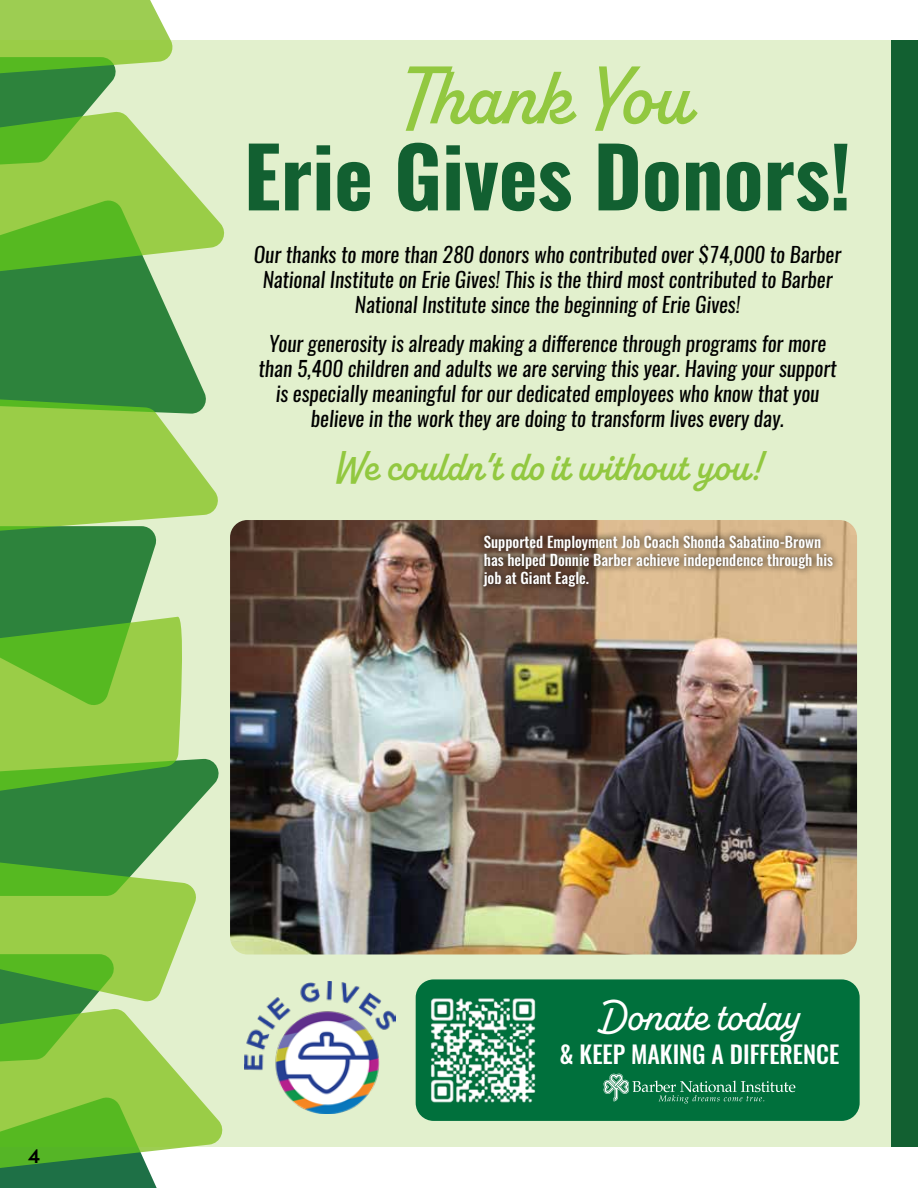
<style>
.page{position:relative;width:918px;height:1188px;background:#fff}
.page>*{position:absolute;margin:0;border:0;box-sizing:border-box;transform-origin:0 0}
.t1{font:700 82.5px "Oswald";color:#126031}
.t2{font:600 82.5px "Alkaline";color:#92c840}
.t3{font:500 43.5px "Alkaline";color:#fff}
.t4{font:600 42px "Alkaline";color:#92c840}
.t5{font:500 24px "Oswald";color:#fff}
.t6{font:italic 21px/25.2px "Oswald";color:#000;text-align:center}
.t7{font:600 21px "Sofia Pro";color:#000}
.t8{font:500 15px/18px "Oswald";color:#fff}
</style>
<div class="page">
<div style="left:891px;top:40px;width:27px;height:1108px;background:#126031"></div>
<div style="left:0;top:40px;width:891px;height:1108px;background:#e2f0cd"></div>
<div style="left:416px;top:979px;width:444px;height:142px;background:#00703c;border-radius:18px"></div>
<img style="left:431px;top:998px;width:105px;height:105px">
<img style="left:230px;top:520px;width:627px;height:434px">
<svg style="left:604px;top:1074px;width:191px;height:30px"></svg>
<img style="left:245px;top:981px;width:150px;height:132px">
<svg style="left:0;top:0;width:224px;height:249px"></svg>
<svg style="left:0;top:201px;width:206px;height:192px;background:#58a34a"></svg>
<svg style="left:0;top:393px;width:222px;height:795px"></svg>
<div style="left:477px;top:528px;width:363px;height:66px;background:#000;opacity:.89"></div>
<p class="t7" style="left:28px;top:1139px;width:14px">4</p>
<h1 class="t2" style="left:403px;top:46px;width:290px">Thank You</h1>
<h1 class="t1" style="left:244px;top:134px;width:609px">Erie Gives Donors!</h1>
<p class="t6" style="left:254px;top:242px;width:589px">Our thanks to more than 280 donors who contributed over $74,000 to Barber<br>National Institute on Erie Gives! This is the third most contributed to Barber<br>National Institute since the beginning of Erie Gives!</p>
<p class="t6" style="left:259px;top:331px;width:579px">Your generosity is already making a difference through programs for more than 5,400 children and adults we are serving this year. Having your support is especially meaningful for our dedicated employees who know that you believe in the work they are doing to transform lives every day.</p>
<h3 class="t4" style="left:335px;top:441px;width:426px">We couldn’t do it without you!</h3>
<p class="t8" style="left:484px;top:533px;width:351px">Supported Employment Job Coach Shonda Sabatino-Brown has helped Donnie Barber achieve independence through his job at Giant Eagle.</p>
<h2 class="t3" style="left:601px;top:989px;width:198px">Donate today</h2>
<p class="t5" style="left:560px;top:1038px;width:281px">&amp; KEEP MAKING A DIFFERENCE</p>
</div>
